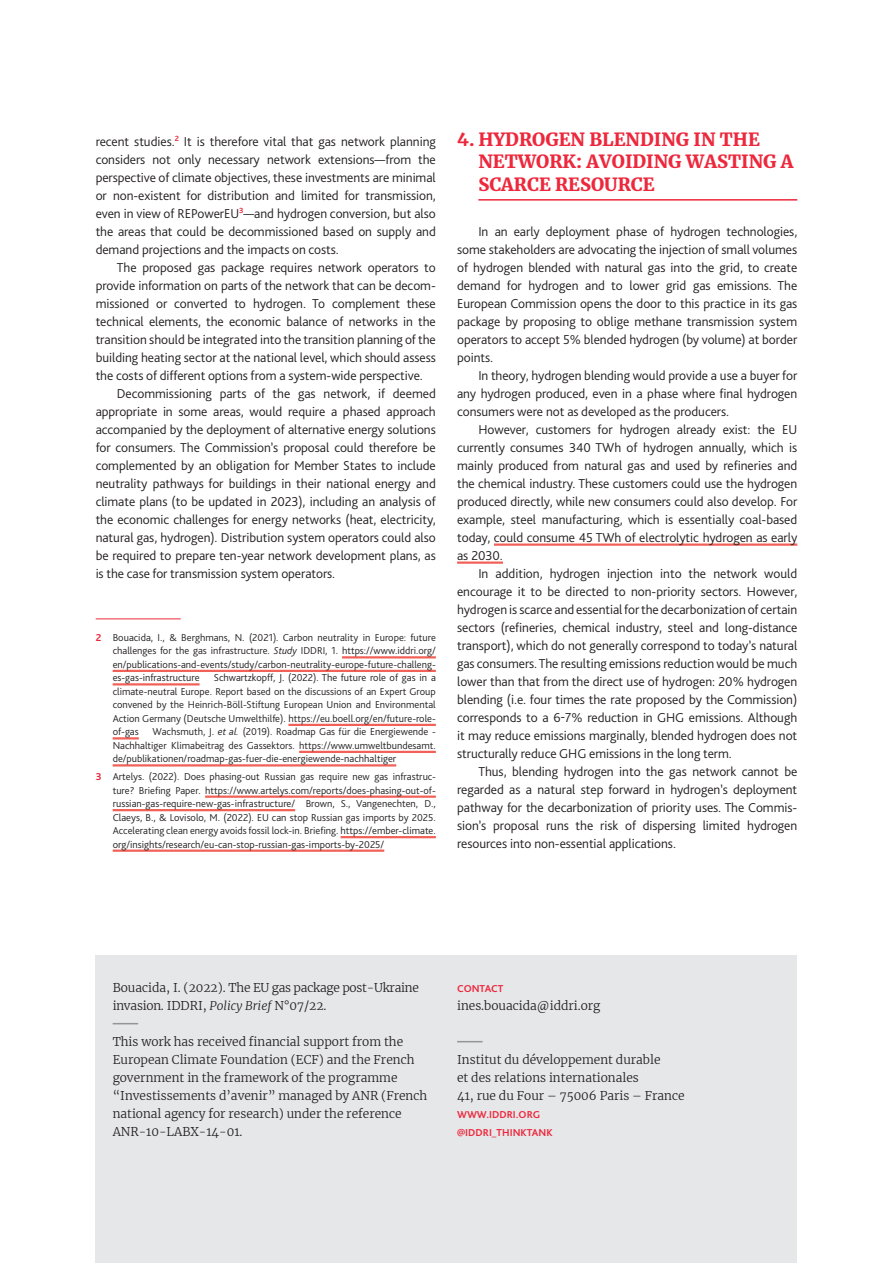
<style>
.page{position:relative;width:893px;height:1263px;background:#fff}
.page>*{position:absolute;margin:0;border:0;box-sizing:border-box;transform-origin:0 0}
.t1{font:900 18px/22.5px "Merriweather";color:#ed283c}
.t2{font:300 13.5px/18px "Bliss Pro";letter-spacing:-.005em;color:#231f20;text-align:justify}
.t3{font:300 12px/18px "Merriweather";color:#231f20}
.t4{font:300 12px/18px "Merriweather";letter-spacing:-.02em;color:#231f20}
.t5{font:300 10.5px/13.5px "Bliss Pro";color:#231f20;text-align:justify}
.t6{font:700 10.5px/18px "Bliss Pro";color:#ed283c}
.s1{font-weight:700;color:#ed283c}
.s2{font-style:italic}
</style>
<div class="page">
<hr style="left:96px;top:619px;width:85px;height:1px;background:#ed283c">
<hr style="left:342px;top:656px;width:94px;height:2px;background:#f16158">
<hr style="left:113px;top:670px;width:323px;height:2px;background:#f16158">
<hr style="left:113px;top:683px;width:87px;height:2px;background:#f16158">
<hr style="left:288px;top:724px;width:148px;height:2px;background:#f16158">
<hr style="left:113px;top:737px;width:26px;height:2px;background:#f16158">
<hr style="left:299px;top:751px;width:137px;height:2px;background:#f16158">
<hr style="left:113px;top:764px;width:283px;height:2px;background:#f16158">
<hr style="left:205px;top:795px;width:231px;height:3px;background:#f16158">
<hr style="left:113px;top:809px;width:182px;height:2px;background:#f16158">
<hr style="left:340px;top:836px;width:96px;height:2px;background:#f16158">
<hr style="left:113px;top:849px;width:271px;height:3px;background:#f16158">
<hr style="left:478px;top:199px;width:319px;height:2px;background:#ed283c">
<hr style="left:494px;top:543px;width:303px;height:3px;background:#f16158">
<hr style="left:457px;top:561px;width:46px;height:3px;background:#f16158">
<div style="left:96px;top:956px;width:701px;height:307px;background:#e6e7e9"></div>
<svg style="left:113px;top:1023px;width:25px;height:1px"></svg>
<svg style="left:457px;top:1041px;width:26px;height:1px"></svg>
<p class="t2" style="left:96px;top:132px;width:342px">recent studies.<sup>2</sup> It is therefore vital that gas network planning considers not only necessary network extensions—from the perspective of climate objectives, these investments are minimal or non-existent for distribution and limited for transmission, even in view of REPowerEU<sup>3</sup>—and hydrogen conversion, but also the areas that could be decommissioned based on supply and demand projections and the impacts on costs.</p>
<p class="t2" style="left:117px;top:258px;width:320px">The proposed gas package requires network operators to</p>
<p class="t2" style="left:96px;top:276px;width:342px">provide information on parts of the network that can be decom-</p>
<p class="t2" style="left:96px;top:294px;width:342px">missioned or converted to hydrogen. To complement these</p>
<p class="t2" style="left:96px;top:312px;width:342px">technical elements, the economic balance of networks in the</p>
<p class="t2" style="left:96px;top:330px;width:342px">transition should be integrated into the transition planning of the</p>
<p class="t2" style="left:96px;top:348px;width:342px">building heating sector at the national level, which should assess</p>
<p class="t2" style="left:96px;top:366px;width:329px">the costs of different options from a system-wide perspective.</p>
<p class="t2" style="left:117px;top:384px;width:320px">Decommissioning parts of the gas network, if deemed</p>
<p class="t2" style="left:96px;top:402px;width:342px">appropriate in some areas, would require a phased approach</p>
<p class="t2" style="left:96px;top:420px;width:342px">accompanied by the deployment of alternative energy solutions</p>
<p class="t2" style="left:96px;top:438px;width:342px">for consumers. The Commission’s proposal could therefore be</p>
<p class="t2" style="left:96px;top:456px;width:342px">complemented by an obligation for Member States to include</p>
<p class="t2" style="left:96px;top:474px;width:342px">neutrality pathways for buildings in their national energy and</p>
<p class="t2" style="left:96px;top:492px;width:342px">climate plans (to be updated in 2023), including an analysis of</p>
<p class="t2" style="left:96px;top:510px;width:342px">the economic challenges for energy networks (heat, electricity,</p>
<p class="t2" style="left:96px;top:528px;width:342px">natural gas, hydrogen). Distribution system operators could also</p>
<p class="t2" style="left:96px;top:546px;width:342px">be required to prepare ten-year network development plans, as</p>
<p class="t2" style="left:96px;top:564px;width:241px">is the case for transmission system operators.</p>
<p class="t5" style="left:113px;top:631px;width:325px;text-indent:-17px"><span class="s1">2</span> Bouacida, I., &amp; Berghmans, N. (2021). Carbon neutrality in Europe: future challenges for the gas infrastructure. <span class="s2">Study</span> IDDRI, 1. https://www.iddri.org/ en/publications-and-events/study/carbon-neutrality-europe-future-challeng&shy;es-gas-infrastructure</p>
<p class="t5" style="left:113px;top:671px;width:325px;text-indent:101px">Schwartzkopff, J. (2022). The future role of gas in a climate-neutral Europe. Report based on the discussions of an Expert Group convened by the Heinrich-Böll-Stiftung European Union and Environmental Action Germany (Deutsche Umwelthilfe). https://eu.boell.org/en/future-role&shy;of-gas</p>
<p class="t5" style="left:113px;top:725px;width:325px;text-indent:40px">Wachsmuth, J. <span class="s2">et al.</span> (2019). Roadmap Gas für die Energiewende - Nachhaltiger Klimabeitrag des Gassektors. https://www.umweltbundesamt. de/publikationen/roadmap-gas-fuer-die-energiewende-nachhaltiger</p>
<p class="t5" style="left:113px;top:770px;width:325px;text-indent:-17px"><span class="s1">3</span> Artelys. (2022). Does phasing-out Russian gas require new gas infrastruc&shy;ture? Briefing Paper. https://www.artelys.com/reports/does-phasing-out-of&shy;russian-gas-require-new-gas-infrastructure/ Brown, S., Vangenechten, D., Claeys, B., &amp; Lovisolo, M. (2022). EU can stop Russian gas imports by 2025.<br>Accelerating clean energy avoids fossil lock-in. Briefing. https://ember-climate. org/insights/research/eu-can-stop-russian-gas-imports-by-2025/</p>
<h1 class="t1" style="left:478px;top:127px;width:317px;text-indent:-21px">4. HYDROGEN BLENDING IN THE<br>NETWORK: AVOIDING WASTING A<br>SCARCE RESOURCE</h1>
<p class="t2" style="left:457px;top:222px;width:342px;text-indent:21px">In an early deployment phase of hydrogen technologies, some stakeholders are advocating the injection of small volumes of hydrogen blended with natural gas into the grid, to create demand for hydrogen and to lower grid gas emissions. The European Commission opens the door to this practice in its gas package by proposing to oblige methane transmission system operators to accept 5% blended hydrogen (by volume) at border points.</p>
<p class="t2" style="left:457px;top:366px;width:342px;text-indent:21px">In theory, hydrogen blending would provide a use a buyer for any hydrogen produced, even in a phase where final hydrogen consumers were not as developed as the producers.</p>
<p class="t2" style="left:457px;top:420px;width:342px;text-indent:21px">However, customers for hydrogen already exist: the EU currently consumes 340 TWh of hydrogen annually, which is mainly produced from natural gas and used by refineries and the chemical industry. These customers could use the hydrogen produced directly, while new consumers could also develop. For example, steel manufacturing, which is essentially coal-based today, could consume 45 TWh of electrolytic hydrogen as early as 2030.</p>
<p class="t2" style="left:457px;top:564px;width:342px;text-indent:21px">In addition, hydrogen injection into the network would encourage it to be directed to non-priority sectors. However, hydrogen is scarce and essential for the decarbonization of certain sectors (refineries, chemical industry, steel and long-distance transport), which do not generally correspond to today’s natural gas consumers. The resulting emissions reduction would be much lower than that from the direct use of hydrogen: 20% hydrogen blending (i.e. four times the rate proposed by the Commission) corresponds to a 6-7% reduction in GHG emissions. Although it may reduce emissions marginally, blended hydrogen does not structurally reduce GHG emissions in the long term.</p>
<p class="t2" style="left:457px;top:762px;width:342px;text-indent:21px">Thus, blending hydrogen into the gas network cannot be regarded as a natural step forward in hydrogen’s deployment pathway for the decarbonization of priority uses. The Commis&shy;sion’s proposal runs the risk of dispersing limited hydrogen resources into non-essential applications.</p>
<p class="t4" style="left:113px;top:978px;width:308px">Bouacida, I. (2022). The EU gas package post-Ukraine invasion. IDDRI, <span class="s2">Policy Brief</span> N°07/22.</p>
<p class="t3" style="left:113px;top:1032px;width:316px">This work has received financial support from the European Climate Foundation (ECF) and the French government in the framework of the programme “Investissements d’avenir” managed by ANR (French national agency for research) under the reference ANR-10-LABX-14-01.</p>
<p class="t6" style="left:457px;top:979px;width:48px">CONTACT</p>
<p class="t3" style="left:457px;top:996px;width:145px">ines.bouacida@iddri.org</p>
<p class="t3" style="left:457px;top:1050px;width:229px">Institut du développement durable<br>et des relations internationales<br>41, rue du Four – 75006 Paris – France</p>
<p class="t6" style="left:457px;top:1105px;width:97px">WWW.IDDRI.ORG @IDDRI_THINKTANK</p>
</div>
